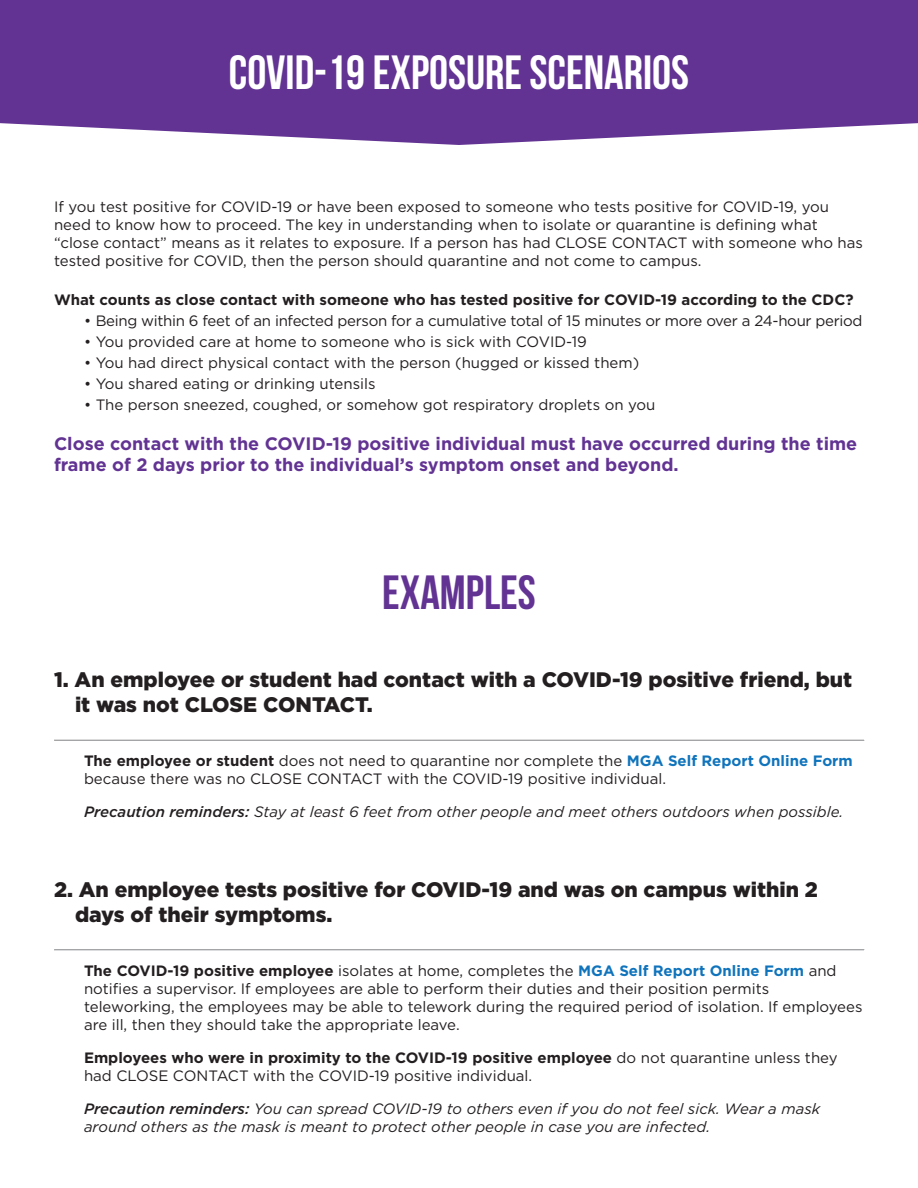
<style>
.page{position:relative;width:918px;height:1188px;background:#fff}
.page>*{position:absolute;margin:0;border:0;box-sizing:border-box;transform-origin:0 0}
.t1{font:700 48px "Bebas Neue";color:#fff}
.t2{font:700 48px "Bebas Neue";color:#623393}
.t3{font:900 21px/25.2px "Gotham";color:#231f20}
.t4{font:700 18px/21.6px "Gotham";color:#623393}
.t5{font:15px/18px "Gotham";color:#231f20}
.t6{font:italic 15px/18px "Gotham";color:#231f20}
.t7{font:15px "Gotham";letter-spacing:-.02em;color:#231f20}
.t8{font:700 15px "Gotham";color:#231f20}
.s1{font-weight:700}
.s2{font-weight:700;color:#1074bc}
.s3{font-weight:500}
</style>
<div class="page">
<svg style="left:0;top:0;width:918px;height:145px;background:#6d429b"></svg>
<hr style="left:54px;top:740px;width:810px;height:1px;background:#939598">
<hr style="left:54px;top:949px;width:810px;height:1px;background:#939598">
<h1 class="t1" style="left:229px;top:46px;width:462px">COVID-19 EXPOSURE SCENARIOS</h1>
<p class="t5" style="left:54px;top:197px;width:811px">If you test positive for COVID-19 or have been exposed to someone who tests positive for COVID-19, you need to know how to proceed. The key in understanding when to isolate or quarantine is defining what “close contact” means as it relates to exposure. If a person has had CLOSE CONTACT with someone who has tested positive for COVID, then the person should quarantine and not come to campus.</p>
<p class="t8" style="left:54px;top:290px;width:801px">What counts as close contact with someone who has tested positive for COVID-19 according to the CDC?</p>
<p class="t7" style="left:84px;top:311px;width:780px">• Being within 6 feet of an infected person for a cumulative total of 15 minutes or more over a 24-hour period</p>
<p class="t5" style="left:84px;top:332px;width:504px">• You provided care at home to someone who is sick with COVID-19</p>
<p class="t5" style="left:84px;top:353px;width:557px">• You had direct physical contact with the person (hugged or kissed them)</p>
<p class="t5" style="left:84px;top:374px;width:293px">• You shared eating or drinking utensils</p>
<p class="t5" style="left:84px;top:395px;width:573px">• The person sneezed, coughed, or somehow got respiratory droplets on you</p>
<p class="t4" style="left:54px;top:432px;width:805px">Close contact with the COVID-19 positive individual must have occurred during the time frame of 2 days prior to the individual’s symptom onset and beyond.</p>
<h1 class="t2" style="left:382px;top:566px;width:155px">EXAMPLES</h1>
<h2 class="t3" style="left:75px;top:667px;width:779px;text-indent:-21px">1. An employee or student had contact with a COVID-19 positive friend, but it was not CLOSE CONTACT.</h2>
<p class="t5" style="left:84px;top:751px;width:770px"><span class="s1">The employee or student</span> does not need to quarantine nor complete the <span class="s2">MGA Self Report Online Form </span>because there was no CLOSE CONTACT with the COVID-19 positive individual.</p>
<p class="t6" style="left:84px;top:802px;width:761px"><span class="s3">Precaution reminders:</span> Stay at least 6 feet from other people and meet others outdoors when possible.</p>
<h2 class="t3" style="left:75px;top:876px;width:744px;text-indent:-21px">2. An employee tests positive for COVID-19 and was on campus within 2 days of their symptoms.</h2>
<p class="t5" style="left:84px;top:961px;width:780px"><span class="s1">The COVID-19 positive employee</span> isolates at home, completes the <span class="s2">MGA Self Report Online Form</span> and notifies a supervisor. If employees are able to perform their duties and their position permits teleworking, the employees may be able to telework during the required period of isolation. If employees are ill, then they should take the appropriate leave.</p>
<p class="t5" style="left:84px;top:1048px;width:755px"><span class="s1">Employees who were in proximity to the COVID-19 positive employee</span> do not quarantine unless they had CLOSE CONTACT with the COVID-19 positive individual.</p>
<p class="t6" style="left:84px;top:1099px;width:738px"><span class="s3">Precaution reminders:</span> You can spread COVID-19 to others even if you do not feel sick. Wear a mask around others as the mask is meant to protect other people in case you are infected.</p>
</div>
